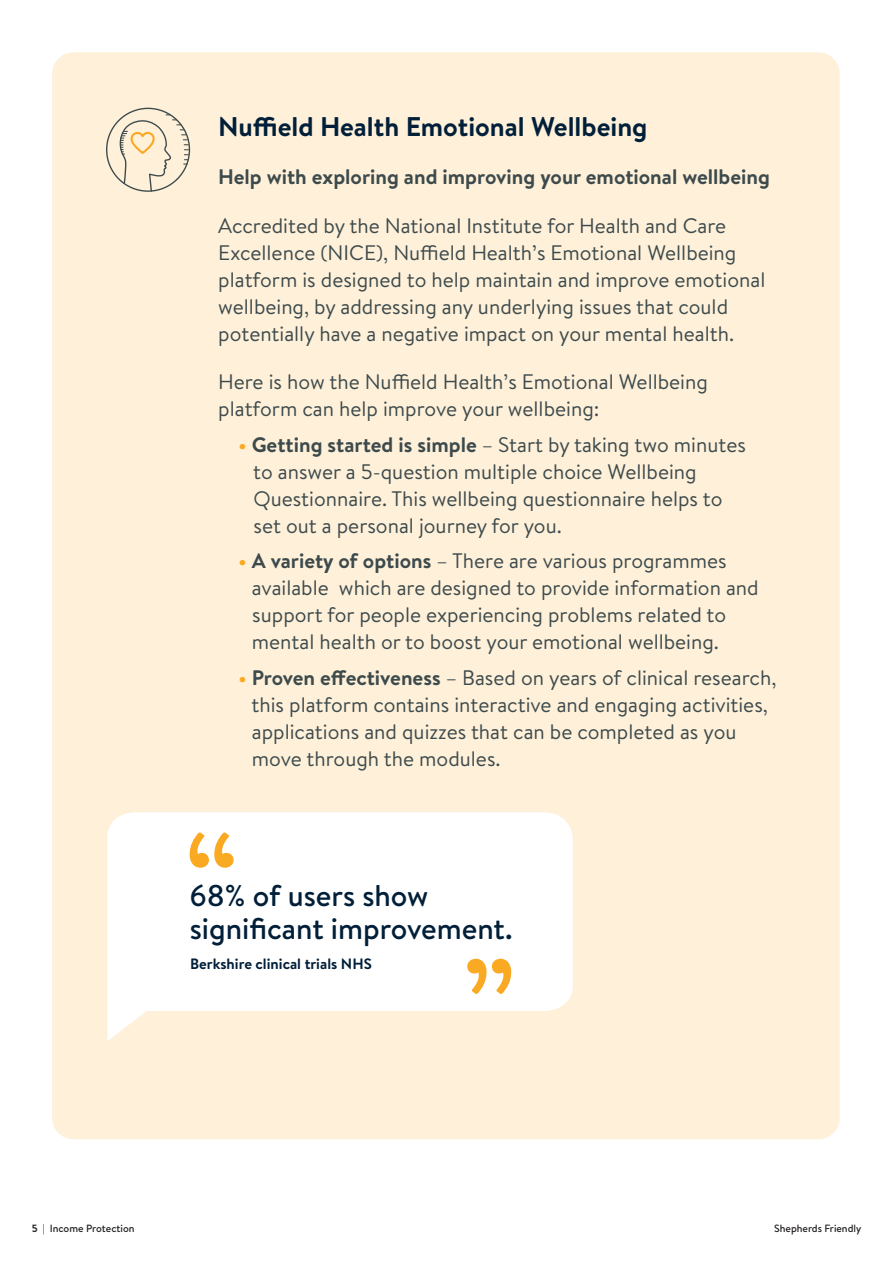
<style>
.page{position:relative;width:893px;height:1263px;background:#fff}
.page>*{position:absolute;margin:0;border:0;box-sizing:border-box;transform-origin:0 0}
.t1{font:500 30px/33px "Brandon Text";color:#011f39}
.BODY{font:700 27px "Brandon Text";color:#011f39}
.BODY-2{font:21px/27px "Brandon Text";color:#3d4a4c}
.BODY-3{font:700 21px "Brandon Text";color:#3d4a4c}
.t2{font:700 15px "Brandon Text";color:#011f39}
.t3{font:500 10.5px "Brandon Text";color:#231f20}
.s1{font-weight:700;color:#faa923}
.s2{font-weight:700}
</style>
<div class="page">
<div style="left:52px;top:52px;width:788px;height:1087px;background:#fef0d9;border-radius:21px"></div>
<svg style="left:118px;top:114px;width:70px;height:78px"></svg>
<svg style="left:107px;top:812px;width:466px;height:229px;fill:#fff"></svg>
<svg style="left:190px;top:832px;width:44px;height:36px"></svg>
<svg style="left:467px;top:959px;width:44px;height:35px"></svg>
<p class="BODY" style="left:218px;top:108px;width:431px">Nuffield Health Emotional Wellbeing</p>
<p class="BODY-3" style="left:218px;top:163px;width:553px">Help with exploring and improving your emotional wellbeing</p>
<p class="BODY-2" style="left:218px;top:211px;width:549px">Accredited by the National Institute for Health and Care Excellence (NICE), Nuffield Health’s Emotional Wellbeing platform is designed to help maintain and improve emotional wellbeing, by addressing any underlying issues that could potentially have a negative impact on your mental health.</p>
<p class="BODY-2" style="left:218px;top:367px;width:491px">Here is how the Nuffield Health’s Emotional Wellbeing platform can help improve your wellbeing:</p>
<p class="BODY-2" style="left:253px;top:430px;width:494px;text-indent:-15px"><span class="s1">•</span> <span class="s2">Getting started is simple</span> – Start by taking two minutes to answer a 5-question multiple choice Wellbeing Questionnaire. This wellbeing questionnaire helps to set out a personal journey for you.</p>
<p class="BODY-2" style="left:252px;top:546px;width:508px;text-indent:-13px"><span class="s1">•</span> <span class="s2">A variety of options</span> – There are various programmes available which are designed to provide information and support for people experiencing problems related to mental health or to boost your emotional wellbeing.</p>
<p class="BODY-2" style="left:252px;top:663px;width:526px;text-indent:-13px"><span class="s1">•</span> <span class="s2">Proven effectiveness</span> – Based on years of clinical research, this platform contains interactive and engaging activities, applications and quizzes that can be completed as you move through the modules.</p>
<p class="t1" style="left:189px;top:878px;width:325px">68% of users show significant improvement.</p>
<p class="t2" style="left:190px;top:953px;width:183px">Berkshire clinical trials NHS</p>
<p class="t3" style="left:32px;top:1221px;width:104px"><span class="s2">5</span> | Income Protection</p>
<p class="t3" style="left:774px;top:1221px;width:89px">Shepherds Friendly</p>
</div>
